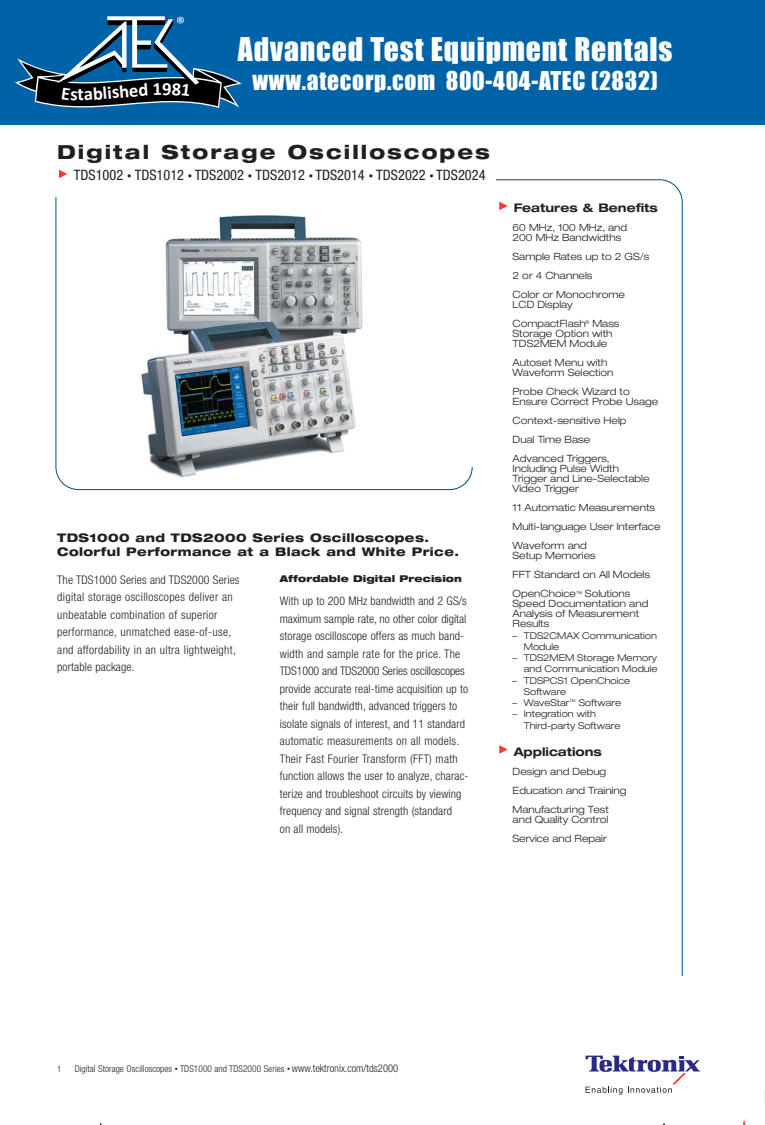
<style>
.page{position:relative;width:765px;height:1125px;background:#fff}
.page>*{position:absolute;margin:0;border:0;box-sizing:border-box;transform-origin:0 0}
.t1{font:30px "Impact";letter-spacing:.03em;color:#fff}
.t2{font:23.75px "Impact";letter-spacing:.03em;color:#fff}
.t3{font:800 expanded 19.38px "Helvetica Neue";letter-spacing:.105em;color:#231f20}
.t4{font:700 18.5px "Calibri";color:#fff}
.t5{font:17.75px "Calibri";color:#fff}
.t6{font:condensed 14.38px "Helvetica Neue";color:#231f20}
.t7{font:300 condensed 11.88px/17.5px "Helvetica Neue";letter-spacing:.01em;color:#231f20}
.t8{font:300 condensed 11.88px/17.5px "Helvetica Neue";letter-spacing:.03em;color:#231f20}
.t9{font:800 expanded 11.88px/13.8px "Helvetica Neue";letter-spacing:.035em;color:#231f20}
.t10{font:700 expanded 11.88px "Helvetica Neue";color:#231f20}
.t11{font:300 expanded 10px/19px "Helvetica Neue";color:#231f20}
.t12{font:300 expanded 9.38px/11.2px "Helvetica Neue";color:#231f20}
.t13{font:300 condensed 9.38px "Helvetica Neue";letter-spacing:.005em;color:#231f20}
.t14{font:900 expanded 9.38px "Helvetica Neue";letter-spacing:.01em;color:#231f20}
.t15{font:300 condensed 8.75px "Helvetica Neue";color:#231f20}
.s1{font-weight:300;font-size:8.75px}
.s2{font-size:6.25px}
.s3{font-size:10.62px}
</style>
<div class="page">
<svg style="left:764px;top:1090px;width:1px;height:14px"></svg>
<svg style="left:496px;top:179px;width:187px;height:797px"></svg>
<div style="left:499px;top:746px;width:13px;height:10px;background:#fff"></div>
<svg style="left:499px;top:746px;width:9px;height:8px"></svg>
<div style="left:499px;top:202px;width:13px;height:10px;background:#fff"></div>
<svg style="left:499px;top:202px;width:9px;height:8px"></svg>
<svg style="left:59px;top:170px;width:8px;height:8px"></svg>
<svg style="left:55px;top:197px;width:418px;height:293px"></svg>
<img style="left:123px;top:206px;width:259px;height:276px">
<svg style="left:586px;top:1056px;width:114px;height:39px"></svg>
<div style="left:0;top:0;width:765px;height:125px;background:#0063a7"></div>
<svg style="left:15px;top:16px;width:227px;height:92px"></svg>
<h3 class="t5" style="left:176px;top:11px;width:11px">®</h3>
<h3 class="t4" style="left:78px;top:82px;width:8px">t</h3>
<h3 class="t4" style="left:102px;top:81px;width:37px;rotate:-5deg">lishe</h3>
<h3 class="t4" style="left:162px;top:77px;width:11px">9</h3>
<h1 class="t1" style="left:238px;top:26px;width:436px">Advanced Test Equipment Rentals</h1>
<h2 class="t2" style="left:252px;top:62px;width:407px">www.atecorp.com 800-404-ATEC (2832)</h2>
<h3 class="t3" style="left:57px;top:145px;width:434px">Digital Storage Oscilloscopes</h3>
<h3 class="t6" style="left:74px;top:170px;width:413px">TDS1002 <span class="s1">•</span> TDS1012 <span class="s1">•</span> TDS2002 <span class="s1">•</span> TDS2012 <span class="s1">•</span> TDS2014 <span class="s1">•</span> TDS2022 <span class="s1">•</span> TDS2024</h3>
<p class="t9" style="left:57px;top:532px;width:403px">TDS1000 and TDS2000 Series Oscilloscopes.<br>Colorful Performance at a Black and White Price.</p>
<p class="t8" style="left:57px;top:572px;width:184px">The TDS1000 Series and TDS2000 Series digital storage oscilloscopes deliver an unbeatable combination of superior performance, unmatched ease-of-use, and affordability in an ultra lightweight, portable package.</p>
<p class="t14" style="left:280px;top:575px;width:184px">Affordable Digital Precision</p>
<p class="t7" style="left:280px;top:593px;width:190px">With up to 200 MHz bandwidth and 2 GS/s maximum sample rate, no other color digital storage oscilloscope offers as much band&shy;width and sample rate for the price. The TDS1000 and TDS2000 Series oscilloscopes provide accurate real-time acquisition up to their full bandwidth, advanced triggers to isolate signals of interest, and 11 standard automatic measurements on all models.<br>Their Fast Fourier Transform (FFT) math function allows the user to analyze, charac&shy;terize and troubleshoot circuits by viewing frequency and signal strength (standard<br>on all models).</p>
<p class="t10" style="left:514px;top:204px;width:146px">Features &amp; Benefits</p>
<p class="t11" style="left:513px;top:224px;width:116px;line-height:10px">60 MHz, 100 MHz, and<br>200 MHz Bandwidths</p>
<p class="t11" style="left:513px;top:248px;width:138px">Sample Rates up to 2 GS/s<br>2 or 4 Channels<br>Color or Monochrome</p>
<p class="t11" style="left:513px;top:296px;width:108px">LCD Display<br>CompactFlash<sup>®</sup> Mass</p>
<p class="t11" style="left:513px;top:330px;width:102px;line-height:10px">Storage Option with<br>TDS2MEM Module</p>
<p class="t11" style="left:513px;top:359px;width:103px;line-height:10px">Autoset Menu with<br>Waveform Selection</p>
<p class="t11" style="left:513px;top:388px;width:147px;line-height:10px">Probe Check Wizard to<br>Ensure Correct Probe Usage</p>
<p class="t11" style="left:513px;top:412px;width:115px">Context-sensitive Help<br>Dual Time Base<br>Advanced Triggers,</p>
<p class="t11" style="left:513px;top:465px;width:138px;line-height:10px">Including Pulse Width<br>Trigger and Line-Selectable<br>Video Trigger</p>
<p class="t11" style="left:513px;top:499px;width:149px">11 Automatic Measurements<br>Multi-language User Interface<br>Waveform and</p>
<p class="t11" style="left:513px;top:547px;width:139px">Setup Memories<br>FFT Standard on All Models<br>OpenChoice<sup>™</sup> Solutions</p>
<p class="t11" style="left:513px;top:600px;width:137px;line-height:10px">Speed Documentation and<br>Analysis of Measurement<br>Results</p>
<p class="t12" style="left:524px;top:631px;width:135px;text-indent:-11px">– TDS2CMAX Communication<br>Module</p>
<p class="t12" style="left:513px;top:653px;width:147px;text-align:right">– TDS2MEM Storage Memory and Communication Module</p>
<p class="t12" style="left:524px;top:676px;width:108px;text-indent:-11px">– TDSPCS1 OpenChoice<br>Software</p>
<p class="t12" style="left:513px;top:698px;width:110px">– WaveStar<sup>™</sup> Software</p>
<p class="t12" style="left:524px;top:709px;width:98px;text-indent:-11px">– Integration with<br>Third-party Software</p>
<p class="t10" style="left:514px;top:747px;width:90px">Applications</p>
<p class="t11" style="left:513px;top:763px;width:115px">Design and Debug<br>Education and Training<br>Manufacturing Test</p>
<p class="t11" style="left:513px;top:811px;width:97px">and Quality Control<br>Service and Repair</p>
<p class="t15" style="left:57px;top:1065px;width:6px">1</p>
<p class="t13" style="left:75px;top:1065px;width:325px">Digital Storage Oscilloscopes <span class="s2">•</span> TDS1000 and TDS2000 Series <span class="s2">•</span> <span class="s3">www.tektronix.com/tds2000</span></p>
</div>
